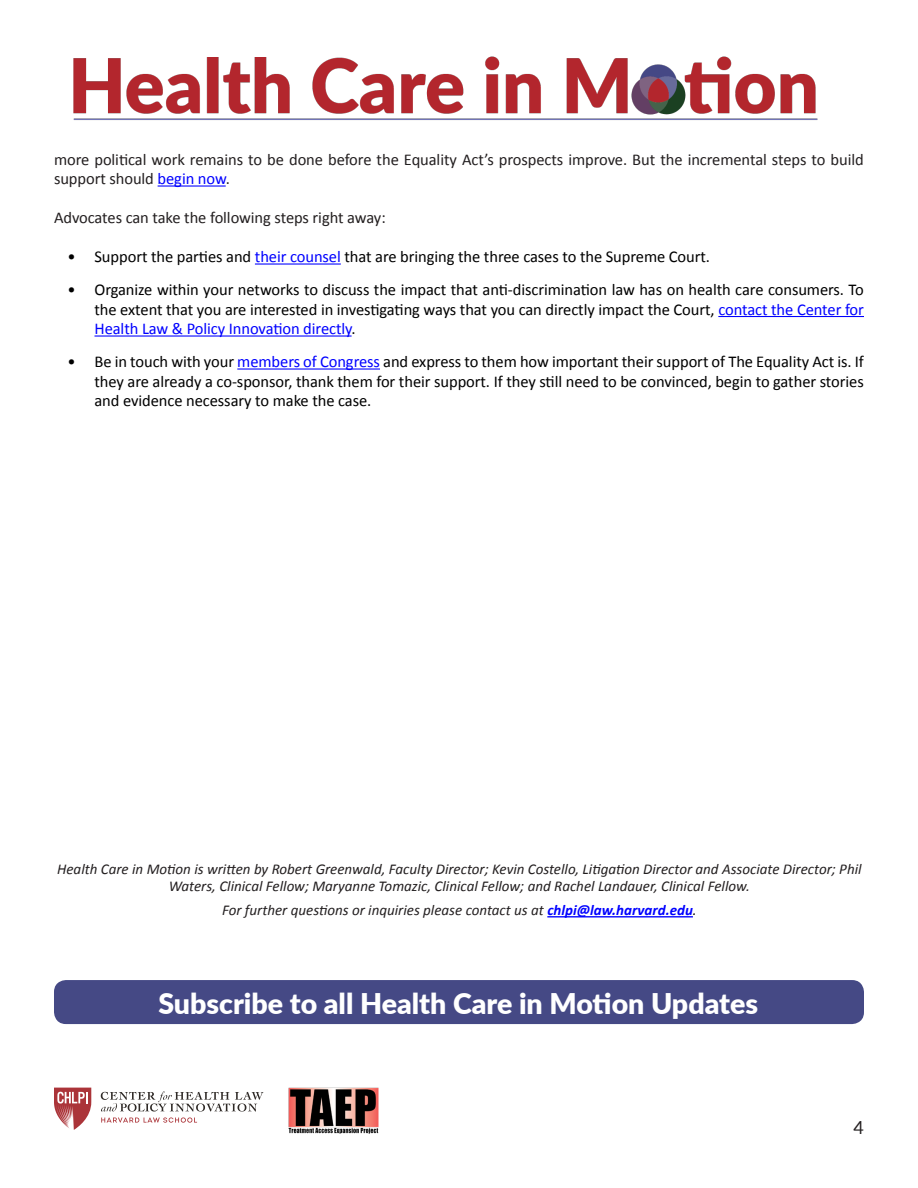
<style>
.page{position:relative;width:918px;height:1188px;background:#fff}
.page>*{position:absolute;margin:0;border:0;box-sizing:border-box;transform-origin:0 0}
.t1{font:900 28.5px "Lato";color:#fff}
.t2{font:18px "Lato";color:#231f20}
.t3{font:16.5px/19.5px "Calibri";letter-spacing:-.005em;color:#000;text-align:justify}
.t4{font:16.5px/19.5px "Calibri";letter-spacing:-.005em;color:#231f20}
.t5{font:italic 15px/16.6px "Calibri";color:#221e1f;text-align:center}
.t6{font:italic 15px "Calibri";color:#231f20}
.s1{color:#00f}
.s2{color:#231f20}
.s3{font-weight:700;color:#00f}
.s4{color:#000}
</style>
<div class="page">
<img style="left:73px;top:56px;width:745px;height:64px">
<img style="left:289px;top:1087px;width:89px;height:47px">
<svg style="left:54px;top:1088px;width:37px;height:42px"></svg>
<svg style="left:101px;top:1091px;width:163px;height:32px"></svg>
<hr style="left:547px;top:916px;width:146px;height:1px;background:#00f">
<div style="left:54px;top:980px;width:810px;height:44px;background:#454985;border-radius:12px"></div>
<hr style="left:158px;top:185px;width:68px;height:2px;background:#00f">
<hr style="left:255px;top:263px;width:86px;height:2px;background:#00f">
<hr style="left:718px;top:316px;width:146px;height:1px;background:#00f">
<hr style="left:94px;top:335px;width:258px;height:2px;background:#00f">
<hr style="left:237px;top:368px;width:143px;height:2px;background:#00f">
<p class="t4" style="left:54px;top:149px;width:811px">more political work remains to be done before the Equality Act’s prospects improve. But the incremental steps to build support should <span class="s1">begin now</span>.</p>
<p class="t4" style="left:54px;top:207px;width:333px">Advocates can take the following steps right away:</p>
<p class="t3" style="left:68px;top:246px;width:644px">• Support the parties and <span class="s1">their counsel</span> that are bringing the three cases to the Supreme Court.</p>
<p class="t3" style="left:94px;top:279px;width:771px;text-indent:-27px">• Organize within your networks to discuss the impact that anti-discrimination law has on health care consumers. To the extent that you are interested in investigating ways that you can directly impact the Court, <span class="s1">contact the Center for Health Law &amp; Policy Innovation directly</span>.</p>
<p class="t3" style="left:94px;top:351px;width:771px;text-indent:-27px">• Be in touch with your <span class="s1">members of Congress</span> and express to them how important their support of The Equality Act is. If they are already a co-sponsor, thank them for their support. If they still need to be convinced, begin to gather stories and evidence necessary to make the case.</p>
<p class="t5" style="left:57px;top:860px;width:806px"><span class="s2">Health Care in Motion is written by</span> Robert Greenwald, Faculty Director; Kevin Costello, Litigation Director and Associate Director; Phil<br>Waters, Clinical Fellow; Maryanne Tomazic, Clinical Fellow; and Rachel Landauer, Clinical Fellow.</p>
<p class="t6" style="left:222px;top:900px;width:476px">For further questions or inquiries please contact us at <span class="s3">chlpi@law.harvard.edu</span><span class="s4">.</span></p>
<p class="t1" style="left:158px;top:982px;width:601px">Subscribe to all Health Care in Motion Updates</p>
<p class="t2" style="left:854px;top:1115px;width:12px">4</p>
</div>
